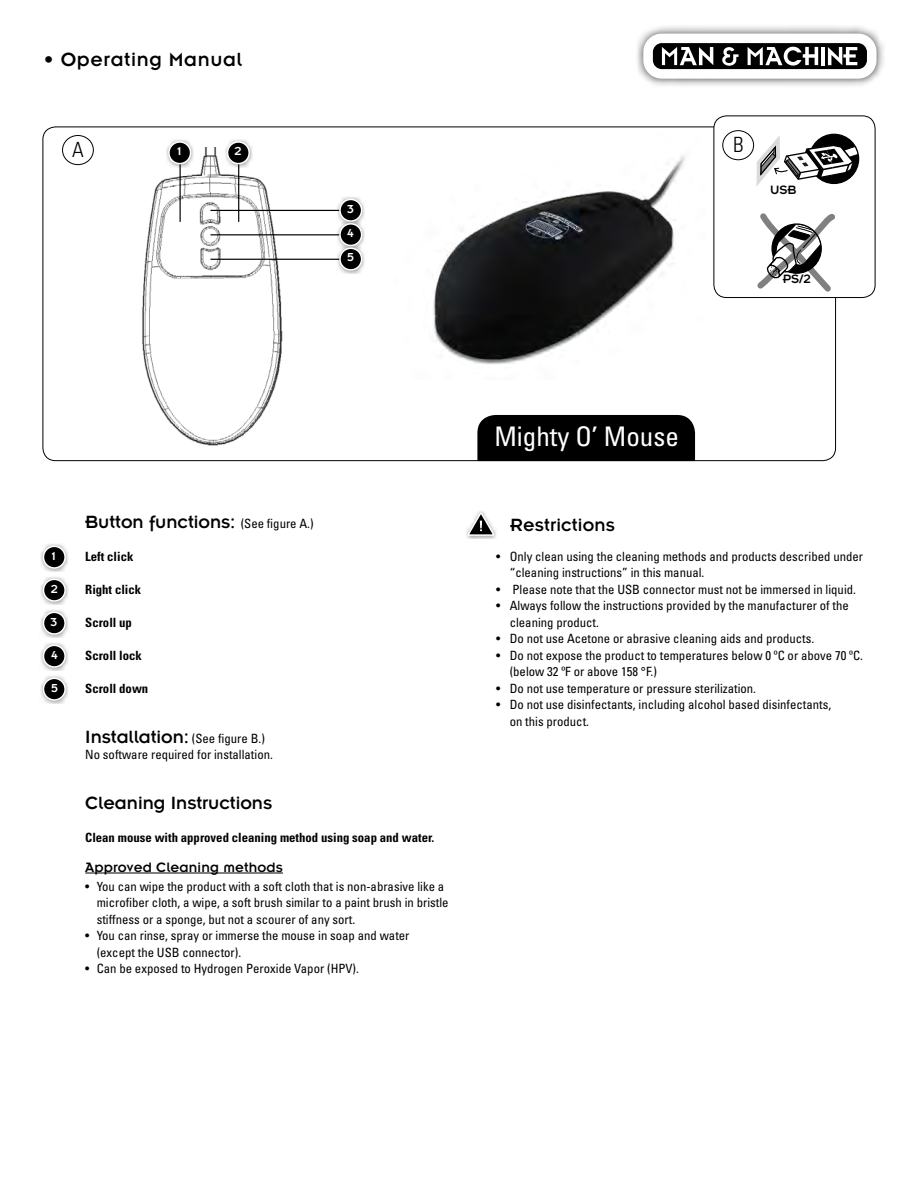
<style>
.page{position:relative;width:918px;height:1188px;background:#fff}
.page>*{position:absolute;margin:0;border:0;box-sizing:border-box;transform-origin:0 0}
.t1{font:condensed 27px "Univers LT Std";color:#fff}
.t2{font:21px "Insignia LT Std";letter-spacing:.03em;color:#000}
.t3{font:300 condensed 21px "Univers";color:#000}
.t4{font:19.5px "Insignia LT Std";color:#000}
.t5{font:15px "Insignia LT Std";letter-spacing:.01em;color:#000}
.t6{font:13.35px "Insignia LT Std";color:#000}
.t7{font:condensed 12.75px/16.5px "Univers LT Std";color:#000}
.t8{font:700 condensed 12.75px "Univers LT Std";color:#000}
.t9{font:12.75px/24.5px "Insignia LT Std";color:#fff}
.s1{font-family:"Univers LT Std";font-stretch:condensed;font-size:12.75px}
</style>
<div class="page">
<hr style="left:85px;top:873px;width:198px;height:1px;background:#000">
<div style="left:39px;top:542px;width:30px;height:30px;background:#000;opacity:.4"></div>
<div style="left:43px;top:546px;width:22px;height:22px;background:#000;border-radius:50%"></div>
<div style="left:43px;top:546px;width:23px;height:23px;border:2px solid #fff;border-radius:50%"></div>
<div style="left:39px;top:575px;width:30px;height:30px;background:#000;opacity:.4"></div>
<div style="left:43px;top:579px;width:22px;height:22px;background:#000;border-radius:50%"></div>
<div style="left:43px;top:579px;width:23px;height:23px;border:2px solid #fff;border-radius:50%"></div>
<div style="left:39px;top:608px;width:30px;height:30px;background:#000;opacity:.4"></div>
<div style="left:43px;top:612px;width:22px;height:22px;background:#000;border-radius:50%"></div>
<div style="left:43px;top:612px;width:23px;height:23px;border:2px solid #fff;border-radius:50%"></div>
<div style="left:39px;top:641px;width:30px;height:30px;background:#000;opacity:.4"></div>
<div style="left:43px;top:645px;width:22px;height:22px;background:#000;border-radius:50%"></div>
<div style="left:43px;top:645px;width:23px;height:23px;border:2px solid #fff;border-radius:50%"></div>
<div style="left:39px;top:674px;width:30px;height:30px;background:#000;opacity:.4"></div>
<div style="left:43px;top:678px;width:22px;height:22px;background:#000;border-radius:50%"></div>
<div style="left:43px;top:678px;width:23px;height:23px;border:2px solid #fff;border-radius:50%"></div>
<div style="left:465px;top:509px;width:32px;height:30px;background:#000;opacity:.4"></div>
<svg style="left:467px;top:512px;width:27px;height:25px"></svg>
<div style="left:714px;top:115px;width:161px;height:183px;border:1px solid #000;border-radius:13px"></div>
<svg style="left:757px;top:213px;width:78px;height:79px"></svg>
<svg style="left:756px;top:135px;width:102px;height:51px"></svg>
<div style="left:722px;top:130px;width:32px;height:30px;border:1px solid #000;border-radius:50%"></div>
<img style="left:142px;top:147px;width:159px;height:299px">
<hr style="left:210px;top:210px;width:142px;height:1px;background:#000">
<div style="left:336px;top:195px;width:29px;height:30px;background:#000;opacity:.4"></div>
<div style="left:340px;top:199px;width:22px;height:22px;background:#000;border-radius:50%"></div>
<div style="left:339px;top:199px;width:23px;height:23px;border:2px solid #fff;border-radius:50%"></div>
<hr style="left:180px;top:153px;width:1px;height:69px;background:#000">
<div style="left:165px;top:138px;width:29px;height:29px;background:#000;opacity:.4"></div>
<div style="left:169px;top:142px;width:22px;height:22px;background:#000;border-radius:50%"></div>
<div style="left:168px;top:141px;width:23px;height:23px;border:2px solid #fff;border-radius:50%"></div>
<hr style="left:238px;top:153px;width:1px;height:69px;background:#000">
<div style="left:223px;top:138px;width:30px;height:29px;background:#000;opacity:.4"></div>
<div style="left:228px;top:142px;width:21px;height:22px;background:#000;border-radius:50%"></div>
<div style="left:227px;top:141px;width:23px;height:23px;border:2px solid #fff;border-radius:50%"></div>
<hr style="left:210px;top:234px;width:142px;height:1px;background:#000">
<div style="left:336px;top:220px;width:29px;height:29px;background:#000;opacity:.4"></div>
<div style="left:340px;top:224px;width:22px;height:21px;background:#000;border-radius:50%"></div>
<div style="left:339px;top:223px;width:23px;height:23px;border:2px solid #fff;border-radius:50%"></div>
<hr style="left:210px;top:259px;width:142px;height:1px;background:#000">
<div style="left:336px;top:244px;width:29px;height:30px;background:#000;opacity:.4"></div>
<div style="left:340px;top:248px;width:22px;height:22px;background:#000;border-radius:50%"></div>
<div style="left:339px;top:248px;width:23px;height:23px;border:2px solid #fff;border-radius:50%"></div>
<div style="left:477px;top:415px;width:218px;height:46px;background:#000"></div>
<div style="left:634px;top:24px;width:252px;height:64px;background:#000;opacity:.75"></div>
<svg style="left:643px;top:34px;width:234px;height:45px"></svg>
<div style="left:62px;top:135px;width:32px;height:30px;border:1px solid #000;border-radius:50%"></div>
<img style="left:433px;top:155px;width:253px;height:209px">
<h2 class="t2" style="left:43px;top:48px;width:200px">• Operating Manual</h2>
<h2 class="t3" style="left:72px;top:137px;width:13px">A</h2>
<p class="t9" style="left:177px;top:139px;width:6px">1</p>
<p class="t9" style="left:235px;top:139px;width:9px">2</p>
<p class="t9" style="left:347px;top:196px;width:8px">3</p>
<p class="t9" style="left:347px;top:221px;width:8px">4<br>5</p>
<h2 class="t3" style="left:733px;top:132px;width:12px">B</h2>
<p class="t6" style="left:770px;top:183px;width:28px">USB</p>
<p class="t6" style="left:783px;top:272px;width:30px">PS/2</p>
<h3 class="t4" style="left:85px;top:512px;width:230px">Button functions: <span class="s1">(See figure A.)</span></h3>
<p class="t9" style="left:52px;top:543px;width:6px">1</p>
<p class="t8" style="left:85px;top:549px;width:50px">Left click</p>
<p class="t9" style="left:51px;top:576px;width:9px">2</p>
<p class="t8" style="left:85px;top:582px;width:57px">Right click</p>
<p class="t9" style="left:51px;top:609px;width:8px">3</p>
<p class="t8" style="left:85px;top:615px;width:48px">Scroll up</p>
<p class="t9" style="left:51px;top:642px;width:8px">4</p>
<p class="t8" style="left:85px;top:648px;width:58px">Scroll lock</p>
<p class="t9" style="left:51px;top:675px;width:8px">5</p>
<p class="t8" style="left:85px;top:681px;width:65px">Scroll down</p>
<h3 class="t4" style="left:85px;top:726px;width:181px">Installation: <span class="s1">(See figure B.)</span></h3>
<p class="t7" style="left:85px;top:746px;width:189px">No software required for installation.</p>
<h3 class="t4" style="left:85px;top:792px;width:188px">Cleaning Instructions</h3>
<p class="t8" style="left:85px;top:829px;width:350px">Clean mouse with approved cleaning method using soap and water.</p>
<p class="t5" style="left:85px;top:859px;width:199px">Approved Cleaning methods</p>
<p class="t7" style="left:97px;top:878px;width:353px;text-indent:-11px">• You can wipe the product with a soft cloth that is non-abrasive like a microfiber cloth, a wipe, a soft brush similar to a paint brush in bristle stiffness or a sponge, but not a scourer of any sort.</p>
<p class="t7" style="left:97px;top:928px;width:314px;text-indent:-11px">• You can rinse, spray or immerse the mouse in soap and water (except the USB connector).</p>
<p class="t7" style="left:85px;top:961px;width:275px">• Can be exposed to Hydrogen Peroxide Vapor (HPV).</p>
<h1 class="t1" style="left:494px;top:419px;width:186px">Mighty O’ Mouse</h1>
<h3 class="t4" style="left:510px;top:515px;width:106px">Restrictions</h3>
<p class="t7" style="left:510px;top:548px;width:355px;text-indent:-14px">• Only clean using the cleaning methods and products described under “cleaning instructions” in this manual.</p>
<p class="t7" style="left:496px;top:581px;width:361px">• Please note that the USB connector must not be immersed in liquid.</p>
<p class="t7" style="left:510px;top:598px;width:341px;text-indent:-14px">• Always follow the instructions provided by the manufacturer of the cleaning product.</p>
<p class="t7" style="left:496px;top:631px;width:320px">• Do not use Acetone or abrasive cleaning aids and products.</p>
<p class="t7" style="left:510px;top:647px;width:355px;text-indent:-14px">• Do not expose the product to temperatures below 0 ºC or above 70 ºC. (below 32 ºF or above 158 °F.)</p>
<p class="t7" style="left:496px;top:680px;width:261px">• Do not use temperature or pressure sterilization.</p>
<p class="t7" style="left:510px;top:697px;width:323px;text-indent:-14px">• Do not use disinfectants, including alcohol based disinfectants, on this product.</p>
</div>
